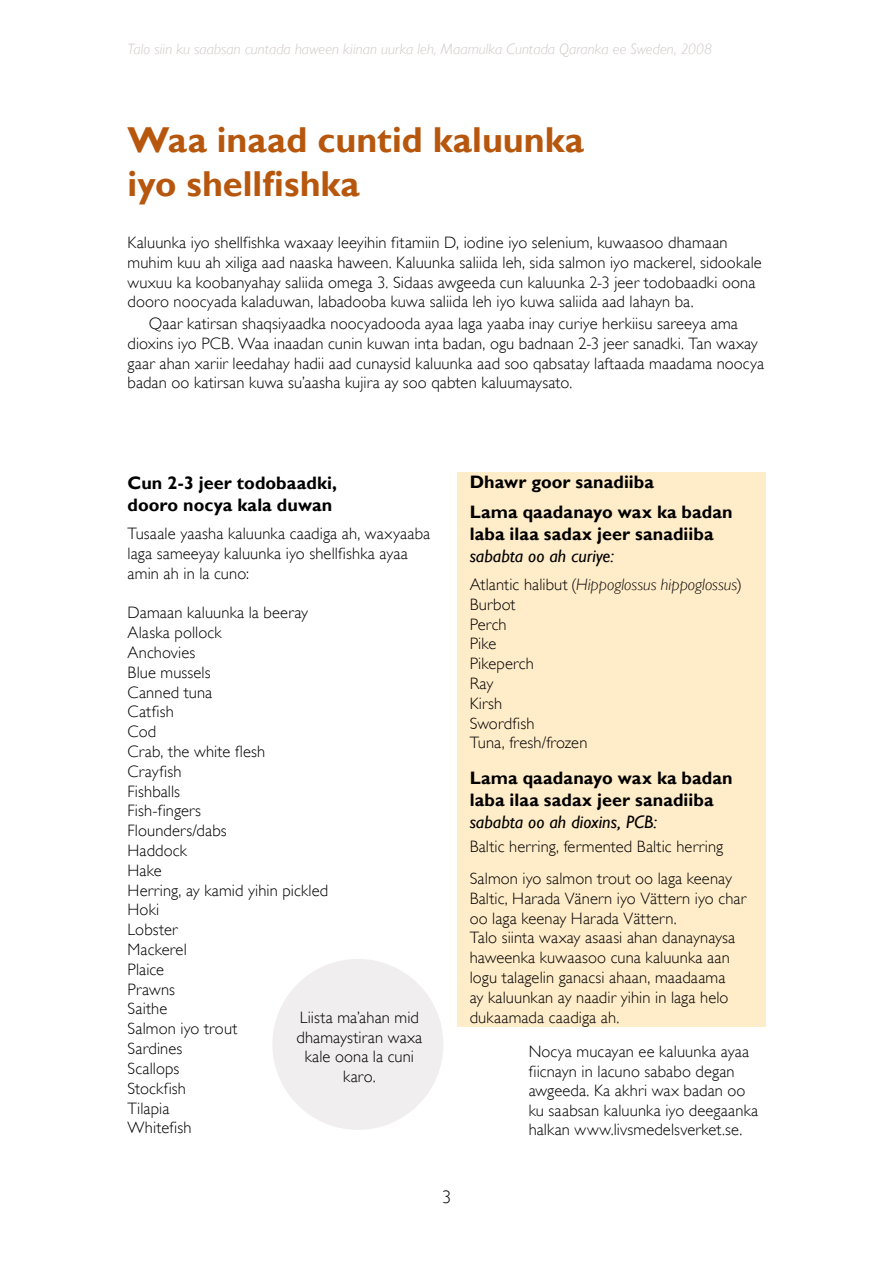
<style>
.page{position:relative;width:893px;height:1263px;background:#fff}
.page>*{position:absolute;margin:0;border:0;box-sizing:border-box;transform-origin:0 0}
.t1{font:700 36px/43.2px "Gill Sans";color:#b7570d}
.t2{font:700 18px/21.6px "Gill Sans";letter-spacing:.005em;color:#000}
.t3{font:italic 18px "Gill Sans";color:#000}
.t4{font:300 16.5px/19.8px "Gill Sans";letter-spacing:.01em;color:#000}
.t5{font:italic 300 15px "Gill Sans";letter-spacing:.01em;color:#cdc7c5}
.s1{font-style:italic}
</style>
<div class="page">
<div style="left:457px;top:473px;width:308px;height:554px;background:#ffedc9"></div>
<div style="left:272px;top:959px;width:171px;height:171px;background:#f0eeee;border-radius:50%"></div>
<p class="t5" style="left:128px;top:40px;width:586px">Talo siin ku saabsan cuntada haween kiinan uurka leh, Maamulka Cuntada Qaranka ee Sweden, 2008</p>
<h1 class="t1" style="left:128px;top:120px;width:458px">Waa inaad cuntid kaluunka iyo shellfishka</h1>
<p class="t4" style="left:128px;top:232px;width:636px">Kaluunka iyo shellfishka waxaay leeyihin fitamiin D, iodine iyo selenium, kuwaasoo dhamaan muhim kuu ah xiliga aad naaska haween. Kaluunka saliida leh, sida salmon iyo mackerel, sidookale wuxuu ka koobanyahay saliida omega 3. Sidaas awgeeda cun kaluunka 2-3 jeer todobaadki oona dooro noocyada kaladuwan, labadooba kuwa saliida leh iyo kuwa saliida aad lahayn ba.</p>
<p class="t4" style="left:128px;top:313px;width:638px;text-indent:21px">Qaar katirsan shaqsiyaadka noocyadooda ayaa laga yaaba inay curiye herkiisu sareeya ama dioxins iyo PCB. Waa inaadan cunin kuwan inta badan, ogu badnaan 2-3 jeer sanadki. Tan waxay gaar ahan xariir leedahay hadii aad cunaysid kaluunka aad soo qabsatay laftaada maadama noocya badan oo katirsan kuwa su’aasha kujira ay soo qabten kaluumaysato.</p>
<p class="t2" style="left:128px;top:473px;width:211px">Cun 2-3 jeer todobaadki, dooro nocya kala duwan</p>
<p class="t4" style="left:128px;top:524px;width:304px">Tusaale yaasha kaluunka caadiga ah, waxyaaba laga sameeyay kaluunka iyo shellfishka ayaa amin ah in la cuno:</p>
<p class="t4" style="left:128px;top:603px;width:202px">Damaan kaluunka la beeray<br>Alaska pollock<br>Anchovies<br>Blue mussels<br>Canned tuna<br>Catfish<br>Cod<br>Crab, the white flesh<br>Crayfish<br>Fishballs<br>Fish-fingers<br>Flounders/dabs<br>Haddock<br>Hake<br>Herring, ay kamid yihin pickled<br>Hoki<br>Lobster<br>Mackerel<br>Plaice<br>Prawns<br>Saithe<br>Salmon iyo trout<br>Sardines<br>Scallops<br>Stockfish<br>Tilapia<br>Whitefish</p>
<p class="t4" style="left:296px;top:1007px;width:127px;text-align:center">Liista ma’ahan mid dhamaystiran waxa kale oona la cuni karo.</p>
<p class="t2" style="left:470px;top:468px;width:265px;line-height:30.2px">Dhawr goor sanadiiba<br>Lama qaadanayo wax ka badan</p>
<p class="t2" style="left:470px;top:524px;width:245px">laba ilaa sadax jeer sanadiiba</p>
<p class="t3" style="left:470px;top:545px;width:146px">sababta oo ah curiye:</p>
<p class="t4" style="left:470px;top:574px;width:274px">Atlantic halibut (<span class="s1">Hippoglossus hippoglossus</span>)<br>Burbot<br>Perch<br>Pike<br>Pikeperch<br>Ray<br>Kirsh<br>Swordfish<br>Tuna, fresh/frozen</p>
<p class="t2" style="left:470px;top:768px;width:265px">Lama qaadanayo wax ka badan laba ilaa sadax jeer sanadiiba</p>
<p class="t3" style="left:470px;top:811px;width:189px">sababta oo ah dioxins, PCB:</p>
<p class="t4" style="left:470px;top:830px;width:264px;line-height:32.4px">Baltic herring, fermented Baltic herring<br>Salmon iyo salmon trout oo laga keenay</p>
<p class="t4" style="left:470px;top:888px;width:278px">Baltic, Harada Vänern iyo Vättern iyo char oo laga keenay Harada Vättern.<br>Talo siinta waxay asaasi ahan danaynaysa haweenka kuwaasoo cuna kaluunka aan logu talagelin ganacsi ahaan, maadaama<br>ay kaluunkan ay naadir yihin in laga helo dukaamada caadiga ah.</p>
<p class="t4" style="left:529px;top:1042px;width:231px">Nocya mucayan ee kaluunka ayaa fiicnayn in lacuno sababo degan awgeeda. Ka akhri wax badan oo ku saabsan kaluunka iyo deegaanka halkan www.livsmedelsverket.se.</p>
</div>
